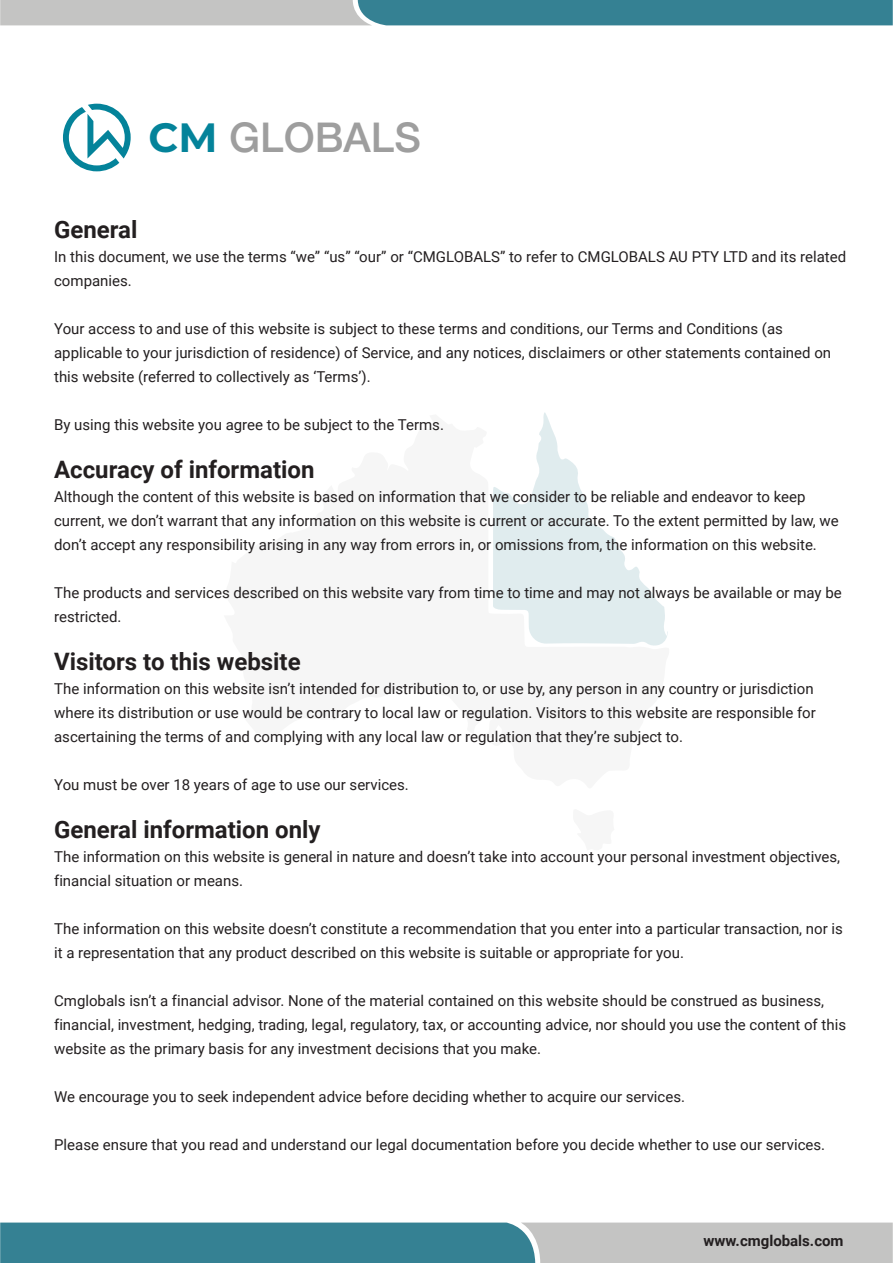
<style>
.page{position:relative;width:893px;height:1263px;background:#fff}
.page>*{position:absolute;margin:0;border:0;box-sizing:border-box;transform-origin:0 0}
.t1{font:500 40.95px "Helvetica Neue";color:#9e9e9e}
.t2{font:700 24px "Roboto";color:#231f20}
.t3{font:15px/24px "Roboto";color:#231f20}
.t4{font:700 15px "Roboto";color:#231f20}
.s1{font-family:"Montserrat";font-weight:700;color:#04839a}
</style>
<div class="page">
<svg style="left:0;top:1222px;width:893px;height:41px;background:#719ea8"></svg>
<svg style="left:0;top:0;width:893px;height:25px;background:#6f9ca7"></svg>
<svg style="left:493px;top:412px;width:175px;height:234px"></svg>
<svg style="left:63px;top:104px;width:68px;height:67px"></svg>
<h1 class="t1" style="left:149px;top:105px;width:274px"><span class="s1">CM</span> GLOBALS</h1>
<h2 class="t2" style="left:54px;top:213px;width:85px">General</h2>
<p class="t3" style="left:54px;top:244px;width:793px">In this document, we use the terms “we” “us” “our” or “CMGLOBALS” to refer to CMGLOBALS AU PTY LTD and its related companies.</p>
<p class="t3" style="left:54px;top:316px;width:779px">Your access to and use of this website is subject to these terms and conditions, our Terms and Conditions (as applicable to your jurisdiction of residence) of Service, and any notices, disclaimers or other statements contained on this website (referred to collectively as ‘Terms’).</p>
<p class="t3" style="left:54px;top:412px;width:391px">By using this website you agree to be subject to the Terms.</p>
<h2 class="t2" style="left:54px;top:453px;width:262px">Accuracy of information</h2>
<p class="t3" style="left:54px;top:484px;width:786px">Although the content of this website is based on information that we consider to be reliable and endeavor to keep current, we don’t warrant that any information on this website is current or accurate. To the extent permitted by law, we don’t accept any responsibility arising in any way from errors in, or omissions from, the information on this website.</p>
<p class="t3" style="left:54px;top:580px;width:789px">The products and services described on this website vary from time to time and may not always be available or may be restricted.</p>
<h2 class="t2" style="left:54px;top:645px;width:248px">Visitors to this website</h2>
<p class="t3" style="left:54px;top:676px;width:763px">The information on this website isn’t intended for distribution to, or use by, any person in any country or jurisdiction where its distribution or use would be contrary to local law or regulation. Visitors to this website are responsible for ascertaining the terms of and complying with any local law or regulation that they’re subject to.</p>
<p class="t3" style="left:54px;top:772px;width:356px">You must be over 18 years of age to use our services.</p>
<h2 class="t2" style="left:54px;top:813px;width:268px">General information only</h2>
<p class="t3" style="left:54px;top:844px;width:787px">The information on this website is general in nature and doesn’t take into account your personal investment objectives, financial situation or means.</p>
<p class="t3" style="left:54px;top:916px;width:790px">The information on this website doesn’t constitute a recommendation that you enter into a particular transaction, nor is it a representation that any product described on this website is suitable or appropriate for you.</p>
<p class="t3" style="left:54px;top:988px;width:793px">Cmglobals isn’t a financial advisor. None of the material contained on this website should be construed as business, financial, investment, hedging, trading, legal, regulatory, tax, or accounting advice, nor should you use the content of this website as the primary basis for any investment decisions that you make.</p>
<p class="t3" style="left:54px;top:1084px;width:632px">We encourage you to seek independent advice before deciding whether to acquire our services.</p>
<p class="t3" style="left:54px;top:1132px;width:772px">Please ensure that you read and understand our legal documentation before you decide whether to use our services.</p>
<p class="t4" style="left:703px;top:1230px;width:142px">www.cmglobals.com</p>
</div>
